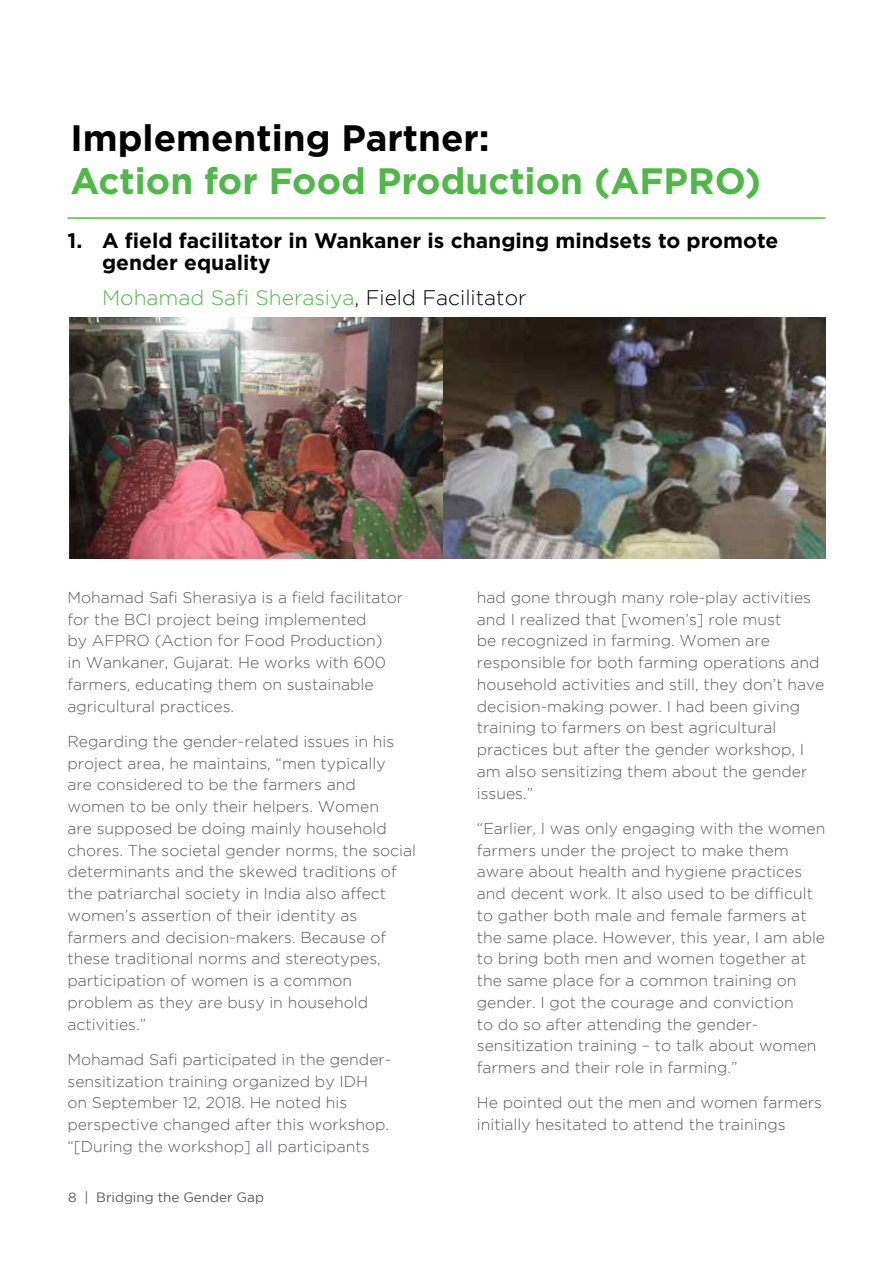
<style>
.page{position:relative;width:893px;height:1263px;background:#fff}
.page>*{position:absolute;margin:0;border:0;box-sizing:border-box;transform-origin:0 0}
.t1{font:700 36.75px "Gotham";color:#50b848}
.t2{font:700 36.75px "Gotham";color:#000}
.t3{font:700 21px/21.8px "Gotham";color:#000}
.t4{font:300 21px "Gotham";color:#50b848}
.t5{font:300 15.75px/21.8px "Gotham";color:#58595b}
.t6{font:13.5px "Gotham";color:#58595b}
.s1{color:#000}
</style>
<div class="page">
<img style="left:68px;top:317px;width:375px;height:242px">
<img style="left:443px;top:317px;width:382px;height:242px">
<hr style="left:68px;top:217px;width:757px;height:2px;background:#50b848">
<h1 class="t2" style="left:70px;top:114px;width:421px">Implementing Partner:</h1>
<h1 class="t1" style="left:70px;top:157px;width:692px">Action for Food Production (AFPRO)</h1>
<h2 class="t3" style="left:102px;top:230px;width:678px;text-indent:-35px">1. A field facilitator in Wankaner is changing mindsets to promote gender equality</h2>
<h2 class="t4" style="left:102px;top:286px;width:426px">Mohamad Safi Sherasiya<span class="s1">, Field Facilitator</span></h2>
<p class="t5" style="left:68px;top:586px;width:337px">Mohamad Safi Sherasiya is a field facilitator for the BCI project being implemented<br>by AFPRO (Action for Food Production)<br>in Wankaner, Gujarat. He works with 600 farmers, educating them on sustainable agricultural practices.</p>
<p class="t5" style="left:68px;top:730px;width:350px">Regarding the gender-related issues in his project area, he maintains, “men typically<br>are considered to be the farmers and women to be only their helpers. Women<br>are supposed be doing mainly household chores. The societal gender norms, the social determinants and the skewed traditions of the patriarchal society in India also affect women’s assertion of their identity as farmers and decision-makers. Because of these traditional norms and stereotypes, participation of women is a common problem as they are busy in household activities.”</p>
<p class="t5" style="left:68px;top:1048px;width:325px">Mohamad Safi participated in the gender&shy;sensitization training organized by IDH on September 12, 2018. He noted his perspective changed after this workshop. “[During the workshop] all participants</p>
<p class="t6" style="left:68px;top:1188px;width:197px">8 | Bridging the Gender Gap</p>
<p class="t5" style="left:477px;top:586px;width:349px">had gone through many role-play activities and I realized that [women’s] role must<br>be recognized in farming. Women are responsible for both farming operations and household activities and still, they don’t have decision-making power. I had been giving training to farmers on best agricultural practices but after the gender workshop, I am also sensitizing them about the gender issues.”</p>
<p class="t5" style="left:477px;top:817px;width:350px">“Earlier, I was only engaging with the women farmers under the project to make them aware about health and hygiene practices and decent work. It also used to be difficult to gather both male and female farmers at the same place. However, this year, I am able to bring both men and women together at the same place for a common training on gender. I got the courage and conviction<br>to do so after attending the gender&shy;sensitization training – to talk about women farmers and their role in farming.”</p>
<p class="t5" style="left:477px;top:1092px;width:347px">He pointed out the men and women farmers initially hesitated to attend the trainings</p>
</div>
